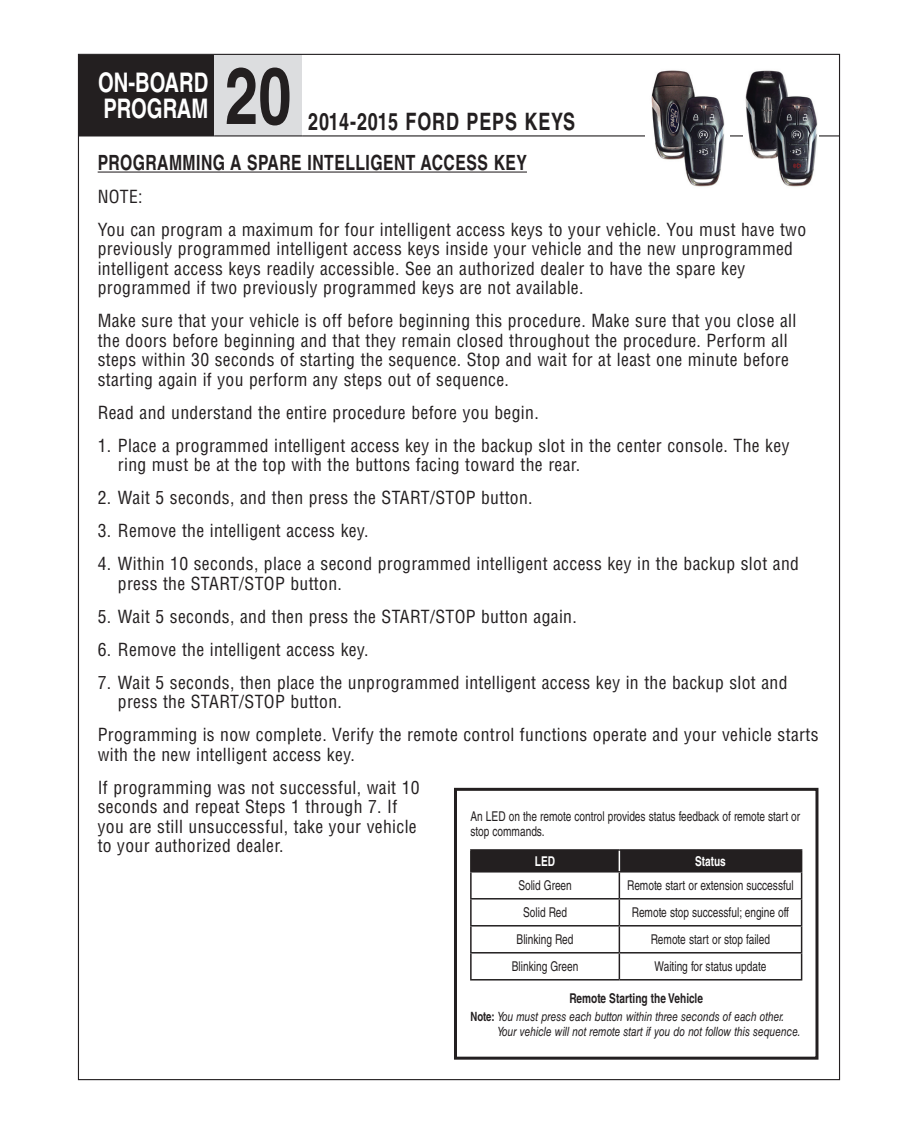
<style>
.page{position:relative;width:918px;height:1134px;background:#fff}
.page>*{position:absolute;margin:0;border:0;box-sizing:border-box;transform-origin:0 0}
.t1{font:700 79.5px "Helvetica LT Std";color:#231f20;scale:.75 1}
.t2{font:700 27px/26.2px "Helvetica LT Std";color:#fff;scale:.75 1}
.t3{font:700 24px "Helvetica LT Std";letter-spacing:.05em;color:#231f20;scale:.75 1}
.t4{font:700 21px "Helvetica LT Std";letter-spacing:.03em;color:#231f20;scale:.75 1}
.t5{font:condensed 17.7px/19.5px "Helvetica LT Std";letter-spacing:.02em;color:#231f20}
.t6{font:13.5px/15px "Helvetica LT Std";color:#231f20;scale:.75 1}
.t7{font:700 13.5px "Helvetica LT Std";color:#231f20;scale:.75 1}
.t8{font:700 13.5px "Helvetica LT Std";color:#fff;scale:.75 1}
.t9{font:italic 12.75px/15px "Helvetica LT Std";color:#231f20;scale:.79 1}
.s1{font-weight:700;font-style:normal}
</style>
<div class="page">
<div style="left:79px;top:55px;width:135px;height:81px;background:#231f20"></div>
<div style="left:214px;top:55px;width:88px;height:81px;background:#dcdddf"></div>
<hr style="left:214px;top:135px;width:88px;height:1px;background:#231f20">
<hr style="left:302px;top:135px;width:398px;height:1px;background:#231f20">
<hr style="left:700px;top:135px;width:139px;height:1px;background:#231f20">
<div style="left:646px;top:68px;width:84px;height:122px;background:#fff"></div>
<img style="left:651px;top:70px;width:74px;height:117px">
<img style="left:743px;top:70px;width:76px;height:117px">
<hr style="left:470px;top:849px;width:149px;height:2px;background:#231f20">
<hr style="left:470px;top:851px;width:2px;height:20px;background:#231f20">
<hr style="left:619px;top:849px;width:183px;height:2px;background:#231f20">
<hr style="left:470px;top:871px;width:149px;height:2px;background:#231f20">
<hr style="left:470px;top:873px;width:2px;height:25px;background:#231f20">
<hr style="left:470px;top:898px;width:149px;height:2px;background:#231f20">
<hr style="left:470px;top:900px;width:2px;height:25px;background:#231f20">
<hr style="left:470px;top:925px;width:149px;height:2px;background:#231f20">
<hr style="left:470px;top:927px;width:2px;height:25px;background:#231f20">
<hr style="left:470px;top:952px;width:149px;height:2px;background:#231f20">
<hr style="left:470px;top:954px;width:2px;height:25px;background:#231f20">
<hr style="left:470px;top:979px;width:149px;height:2px;background:#231f20">
<hr style="left:619px;top:979px;width:183px;height:2px;background:#231f20">
<svg style="left:471px;top:850px;width:331px;height:129px"></svg>
<div style="left:454px;top:788px;width:364px;height:272px;border:3px solid #231f20"></div>
<hr style="left:98px;top:172px;width:429px;height:1px;background:#231f20">
<h2 class="t2" style="left:98px;top:69px;width:149px">ON-BOARD<br>PROGRAM</h2>
<h1 class="t1" style="left:225px;top:47px;width:90px">20</h1>
<h3 class="t3" style="left:308px;top:107px;width:358px">2014-2015 FORD PEPS KEYS</h3>
<p class="t4" style="left:98px;top:150px;width:574px">PROGRAMMING A SPARE INTELLIGENT ACCESS KEY</p>
<p class="t5" style="left:98px;top:180px;width:710px;line-height:33px">NOTE:<br>You can program a maximum for four intelligent access keys to your vehicle. You must have two</p>
<p class="t5" style="left:98px;top:239px;width:697px">previously programmed intelligent access keys inside your vehicle and the new unprogrammed intelligent access keys readily accessible. See an authorized dealer to have the spare key programmed if two previously programmed keys are not available.</p>
<p class="t5" style="left:98px;top:311px;width:700px">Make sure that your vehicle is off before beginning this procedure. Make sure that you close all the doors before beginning and that they remain closed throughout the procedure. Perform all steps within 30 seconds of starting the sequence. Stop and wait for at least one minute before starting again if you perform any steps out of sequence.</p>
<p class="t5" style="left:98px;top:403px;width:443px">Read and understand the entire procedure before you begin.</p>
<p class="t5" style="left:118px;top:436px;width:673px;text-indent:-20px">1. Place a programmed intelligent access key in the backup slot in the center console. The key ring must be at the top with the buttons facing toward the rear.</p>
<p class="t5" style="left:98px;top:488px;width:437px">2. Wait 5 seconds, and then press the START/STOP button.</p>
<p class="t5" style="left:98px;top:521px;width:272px">3. Remove the intelligent access key.</p>
<p class="t5" style="left:118px;top:554px;width:683px;text-indent:-20px">4. Within 10 seconds, place a second programmed intelligent access key in the backup slot and press the START/STOP button.</p>
<p class="t5" style="left:98px;top:607px;width:481px">5. Wait 5 seconds, and then press the START/STOP button again.</p>
<p class="t5" style="left:98px;top:640px;width:272px">6. Remove the intelligent access key.</p>
<p class="t5" style="left:118px;top:673px;width:671px;text-indent:-20px">7. Wait 5 seconds, then place the unprogrammed intelligent access key in the backup slot and press the START/STOP button.</p>
<p class="t5" style="left:98px;top:725px;width:722px">Programming is now complete. Verify the remote control functions operate and your vehicle starts with the new intelligent access key.</p>
<p class="t5" style="left:98px;top:778px;width:324px">If programming was not successful, wait 10 seconds and repeat Steps 1 through 7. If you are still unsuccessful, take your vehicle to your authorized dealer.</p>
<p class="t6" style="left:470px;top:809px;width:441px">An LED on the remote control provides status feedback of remote start or stop commands.</p>
<p class="t8" style="left:535px;top:853px;width:28px">LED</p>
<p class="t8" style="left:695px;top:853px;width:42px">Status</p>
<p class="t6" style="left:518px;top:878px;width:73px">Solid Green</p>
<p class="t6" style="left:627px;top:878px;width:224px">Remote start or extension successful</p>
<p class="t6" style="left:523px;top:905px;width:60px">Solid Red</p>
<p class="t6" style="left:632px;top:905px;width:211px">Remote stop successful; engine off</p>
<p class="t6" style="left:517px;top:932px;width:77px">Blinking Red</p>
<p class="t6" style="left:651px;top:932px;width:161px">Remote start or stop failed</p>
<p class="t6" style="left:512px;top:959px;width:90px">Blinking Green</p>
<p class="t6" style="left:655px;top:959px;width:151px">Waiting for status update</p>
<p class="t7" style="left:569px;top:990px;width:180px">Remote Starting the Vehicle</p>
<p class="t9" style="left:497px;top:1009px;width:385px;text-indent:-27px"><span class="s1">Note:</span> You must press each button within three seconds of each other.<br>Your vehicle will not remote start if you do not follow this sequence.</p>
</div>
